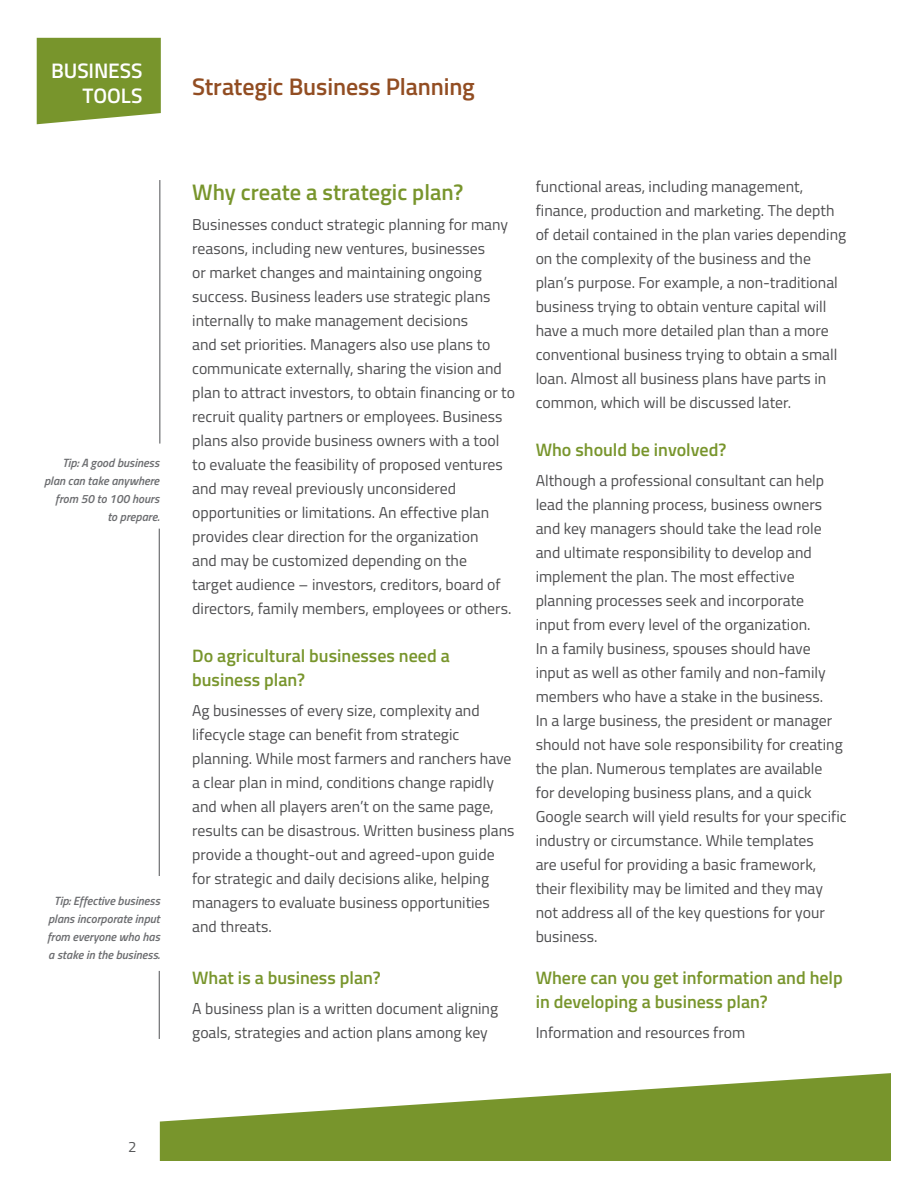
<style>
.page{position:relative;width:918px;height:1188px;background:#fff}
.page>*{position:absolute;margin:0;border:0;box-sizing:border-box;transform-origin:0 0}
.t1{font:600 24px "Titillium Web";letter-spacing:-.005em;color:#924d22}
.t2{font:600 22.5px "Titillium Web";color:#78952c}
.t3{font:600 21px/25.2px "Titillium Web";letter-spacing:-.005em;color:#fff;text-align:right}
.t4{font:600 18px/24px "Titillium Web";color:#78952c}
.t5{font:15.75px/24px "Titillium Web";color:#4d4d4f}
.t6{font:15px "Titillium Web";color:#58595b}
.t7{font:italic 600 12px/18px "Titillium Web";color:#6d6e71;text-align:right}
</style>
<div class="page">
<svg style="left:160px;top:1073px;width:731px;height:88px;fill:#78952c"></svg>
<div style="left:37px;top:38px;width:124px;height:86px;background:#78952c"></div>
<hr style="left:159px;top:180px;width:1px;height:264px;background:#636466">
<hr style="left:159px;top:529px;width:1px;height:347px;background:#636466">
<hr style="left:159px;top:971px;width:1px;height:68px;background:#636466">
<h3 class="t3" style="left:51px;top:57px;width:93px">BUSINESS<br>TOOLS</h3>
<p class="t7" style="left:44px;top:453px;width:117px">Tip: A good business plan can take anywhere from 50 to 100 hours to prepare.</p>
<p class="t7" style="left:47px;top:891px;width:114px;text-align:center">Tip: Effective business plans incorporate input from everyone who has a stake in the business.</p>
<h1 class="t1" style="left:192px;top:68px;width:284px">Strategic Business Planning</h1>
<h2 class="t2" style="left:192px;top:175px;width:273px">Why create a strategic plan?</h2>
<p class="t5" style="left:192px;top:212px;width:324px">Businesses conduct strategic planning for many reasons, including new ventures, businesses<br>or market changes and maintaining ongoing success. Business leaders use strategic plans internally to make management decisions<br>and set priorities. Managers also use plans to communicate externally, sharing the vision and plan to attract investors, to obtain financing or to recruit quality partners or employees. Business plans also provide business owners with a tool to evaluate the feasibility of proposed ventures and may reveal previously unconsidered opportunities or limitations. An effective plan provides clear direction for the organization<br>and may be customized depending on the<br>target audience – investors, creditors, board of directors, family members, employees or others.</p>
<p class="t4" style="left:192px;top:643px;width:259px">Do agricultural businesses need a business plan?</p>
<p class="t5" style="left:192px;top:698px;width:324px">Ag businesses of every size, complexity and lifecycle stage can benefit from strategic planning. While most farmers and ranchers have a clear plan in mind, conditions change rapidly and when all players aren’t on the same page, results can be disastrous. Written business plans provide a thought-out and agreed-upon guide for strategic and daily decisions alike, helping managers to evaluate business opportunities and threats.</p>
<p class="t4" style="left:192px;top:965px;width:190px">What is a business plan?</p>
<p class="t5" style="left:192px;top:996px;width:307px">A business plan is a written document aligning goals, strategies and action plans among key</p>
<p class="t5" style="left:536px;top:174px;width:312px">functional areas, including management, finance, production and marketing. The depth of detail contained in the plan varies depending on the complexity of the business and the plan’s purpose. For example, a non-traditional business trying to obtain venture capital will have a much more detailed plan than a more conventional business trying to obtain a small loan. Almost all business plans have parts in common, which will be discussed later.</p>
<p class="t4" style="left:536px;top:437px;width:192px">Who should be involved?</p>
<p class="t5" style="left:536px;top:468px;width:313px">Although a professional consultant can help lead the planning process, business owners and key managers should take the lead role and ultimate responsibility to develop and implement the plan. The most effective planning processes seek and incorporate<br>input from every level of the organization.<br>In a family business, spouses should have input as well as other family and non-family members who have a stake in the business.<br>In a large business, the president or manager should not have sole responsibility for creating the plan. Numerous templates are available<br>for developing business plans, and a quick Google search will yield results for your specific industry or circumstance. While templates<br>are useful for providing a basic framework, their flexibility may be limited and they may not address all of the key questions for your business.</p>
<p class="t4" style="left:536px;top:965px;width:309px">Where can you get information and help in developing a business plan?</p>
<p class="t5" style="left:536px;top:1020px;width:211px">Information and resources from</p>
<p class="t6" style="left:128px;top:1136px;width:10px">2</p>
</div>
